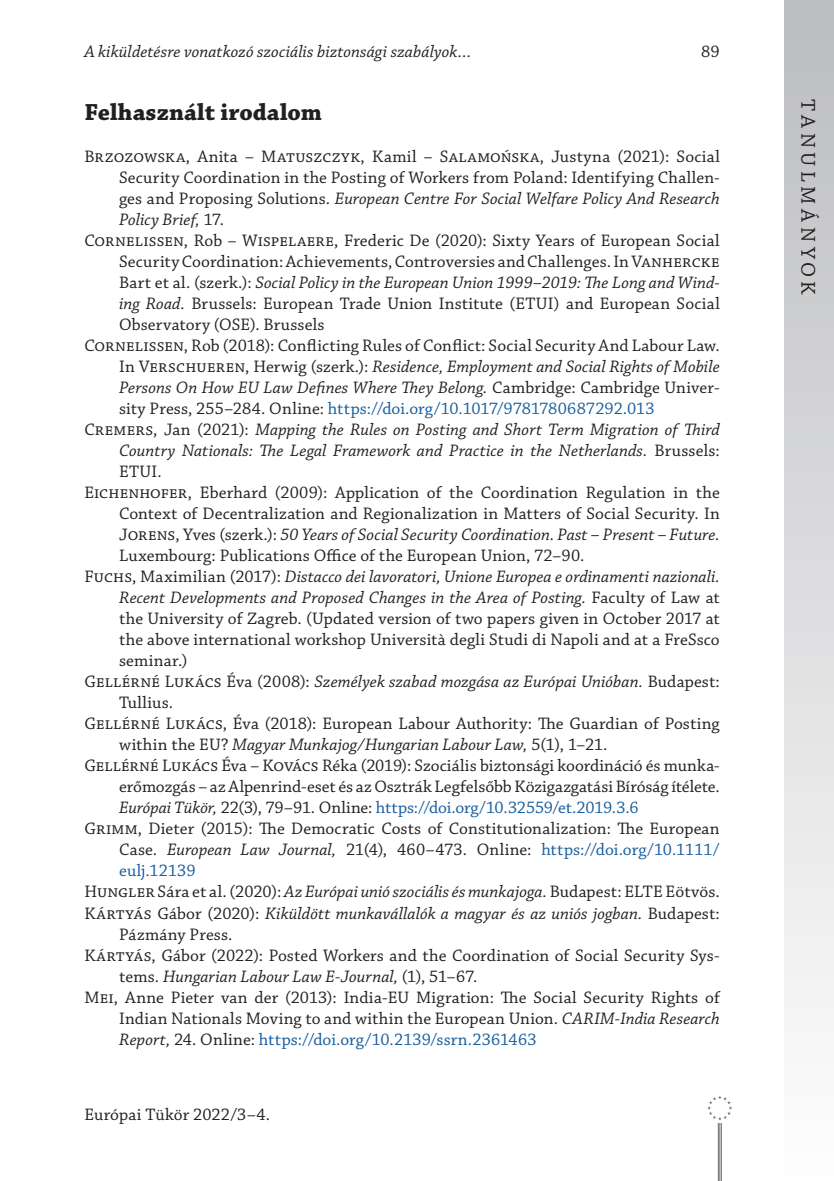
<style>
.page{position:relative;width:834px;height:1181px;background:#fff}
.page>*{position:absolute;margin:0;border:0;box-sizing:border-box;transform-origin:0 0}
._1_1__Head{font:700 24.5px "Chaparral Pro";letter-spacing:.005em;color:#231f20}
.t1{font:21px "Chaparral Pro";letter-spacing:.21em;color:#231f20}
._6__Bibliography_item{font:17.5px/21px "Chaparral Pro";letter-spacing:.005em;color:#231f20;text-align:justify}
._6__Bibliography_item-2{font:italic 17.5px/21px "Chaparral Pro";color:#231f20;text-align:justify}
.s1{font-style:italic}
.s2{color:#175d9e}
.s3{font-style:normal}
</style>
<div class="page">
<div style="left:784px;top:0;width:49px;height:1181px;background:linear-gradient(to bottom,#bbbcbf,#fefefe)"></div>
<hr style="left:717px;top:1107px;width:1px;height:74px;background:#6c6d70">
<hr style="left:719px;top:1107px;width:1px;height:74px;background:#6c6d70">
<hr style="left:720px;top:1107px;width:1px;height:74px;background:#6c6d70">
<div style="left:704px;top:1093px;width:30px;height:29px;background:#fff"></div>
<svg style="left:707px;top:1095px;width:25px;height:25px"></svg>
<p class="_6__Bibliography_item-2" style="left:84px;top:42px;width:388px">A kiküldetésre vonatkozó szociális biztonsági szabályok…</p>
<p class="_6__Bibliography_item" style="left:701px;top:42px;width:20px">89</p>
<p class="_1_1__Head" style="left:84px;top:98px;width:239px">Felhasznált irodalom</p>
<p class="_6__Bibliography_item" style="left:119px;top:147px;width:602px;text-indent:-35px">Brzozowska, Anita – Matuszczyk, Kamil – Salamońska, Justyna (2021): Social Security Coordination in the Posting of Workers from Poland: Identifying Challen&shy;ges and Proposing Solutions. <span class="s1">European Centre For Social Welfare Policy And Research Policy Brief,</span> 17.</p>
<p class="_6__Bibliography_item" style="left:119px;top:231px;width:602px;text-indent:-35px">Cornelissen, Rob – Wispelaere, Frederic De (2020): Sixty Years of European Social Security Coordination: Achievements, Controversies and Challenges. In Vanhercke Bart et al. (szerk.): <span class="s1">Social Policy in the European Union 1999–2019: The Long and Wind&shy;ing Road.</span> Brussels: European Trade Union Institute (ETUI) and European Social Observatory (OSE). Brussels</p>
<p class="_6__Bibliography_item" style="left:119px;top:336px;width:602px;text-indent:-35px">Cornelissen, Rob (2018): Conflicting Rules of Conflict: Social Security And Labour Law.<br>In Verschueren, Herwig (szerk.): <span class="s1">Residence, Employment and Social Rights of Mobile Persons On How EU Law Defines Where They Belong.</span> Cambridge: Cambridge Univer&shy;sity Press, 255–284. Online: <span class="s2">https://doi.org/10.1017/9781780687292.013</span></p>
<p class="_6__Bibliography_item-2" style="left:119px;top:420px;width:602px;text-indent:-35px"><span class="s3">Cremers, Jan (2021):</span> Mapping the Rules on Posting and Short Term Migration of Third Country Nationals: The Legal Framework and Practice in the Netherlands. <span class="s3">Brussels:<br>ETUI.</span></p>
<p class="_6__Bibliography_item" style="left:119px;top:483px;width:602px;text-indent:-35px">Eichenhofer, Eberhard (2009): Application of the Coordination Regulation in the Context of Decentralization and Regionalization in Matters of Social Security. In Jorens, Yves (szerk.): <span class="s1">50 Years of Social Security Coordination. Past – Present – Future.<br></span>Luxembourg: Publications Office of the European Union, 72–90.</p>
<p class="_6__Bibliography_item" style="left:119px;top:567px;width:602px;text-indent:-35px">Fuchs, Maximilian (2017): <span class="s1">Distacco dei lavoratori, Unione Europea e ordinamenti nazionali.<br>Recent Developments and Proposed Changes in the Area of Posting.</span> Faculty of Law at the University of Zagreb. (Updated version of two papers given in October 2017 at the above international workshop Università degli Studi di Napoli and at a FreSsco seminar.)</p>
<p class="_6__Bibliography_item" style="left:119px;top:672px;width:602px;text-indent:-35px">Gellérné Lukács Éva (2008): <span class="s1">Személyek szabad mozgása az Európai Unióban.</span> Budapest:<br>Tullius.</p>
<p class="_6__Bibliography_item" style="left:119px;top:714px;width:602px;text-indent:-35px">Gellérné Lukács, Éva (2018): European Labour Authority: The Guardian of Posting within the EU? <span class="s1">Magyar Munkajog/Hungarian Labour Law,</span> 5(1), 1–21.</p>
<p class="_6__Bibliography_item" style="left:119px;top:756px;width:602px;text-indent:-35px">Gellérné Lukács Éva – Kovács Réka (2019): Szociális biztonsági koordináció és munka&shy;erőmozgás – az Alpenrind-eset és az Osztrák Legfelsőbb Közigazgatási Bíróság ítélete.<br><span class="s1">Európai Tükör,</span> 22(3), 79–91. Online: <span class="s2">https://doi.org/10.32559/et.2019.3.6</span></p>
<p class="_6__Bibliography_item" style="left:119px;top:819px;width:602px;text-indent:-35px">Grimm, Dieter (2015): The Democratic Costs of Constitutionalization: The European Case. <span class="s1">European Law Journal,</span> 21(4), 460–473. Online: <span class="s2">https://doi.org/10.1111/ eulj.12139</span></p>
<p class="_6__Bibliography_item" style="left:84px;top:882px;width:636px">Hungler Sára et al. (2020): <span class="s1">Az Európai unió szociális és munkajoga.</span> Budapest: ELTE Eötvös.</p>
<p class="_6__Bibliography_item-2" style="left:119px;top:903px;width:602px;text-indent:-35px"><span class="s3">Kártyás Gábor (2020):</span> Kiküldött munkavállalók a magyar és az uniós jogban. <span class="s3">Budapest:<br>Pázmány Press.</span></p>
<p class="_6__Bibliography_item" style="left:119px;top:945px;width:602px;text-indent:-35px">Kártyás, Gábor (2022): Posted Workers and the Coordination of Social Security Sys&shy;tems. <span class="s1">Hungarian Labour Law E-Journal,</span> (1), 51–67.</p>
<p class="_6__Bibliography_item" style="left:119px;top:987px;width:602px;text-indent:-35px">Mei, Anne Pieter van der (2013): India-EU Migration: The Social Security Rights of Indian Nationals Moving to and within the European Union. <span class="s1">CARIM-India Research Report,</span> 24. Online: <span class="s2">https://doi.org/10.2139/ssrn.2361463</span></p>
<p class="_6__Bibliography_item" style="left:84px;top:1105px;width:187px">Európai Tükör 2022/3–4.</p>
<p class="t1" style="left:819px;top:99px;width:197px;rotate:90deg">TANULMÁNYOK</p>
</div>
